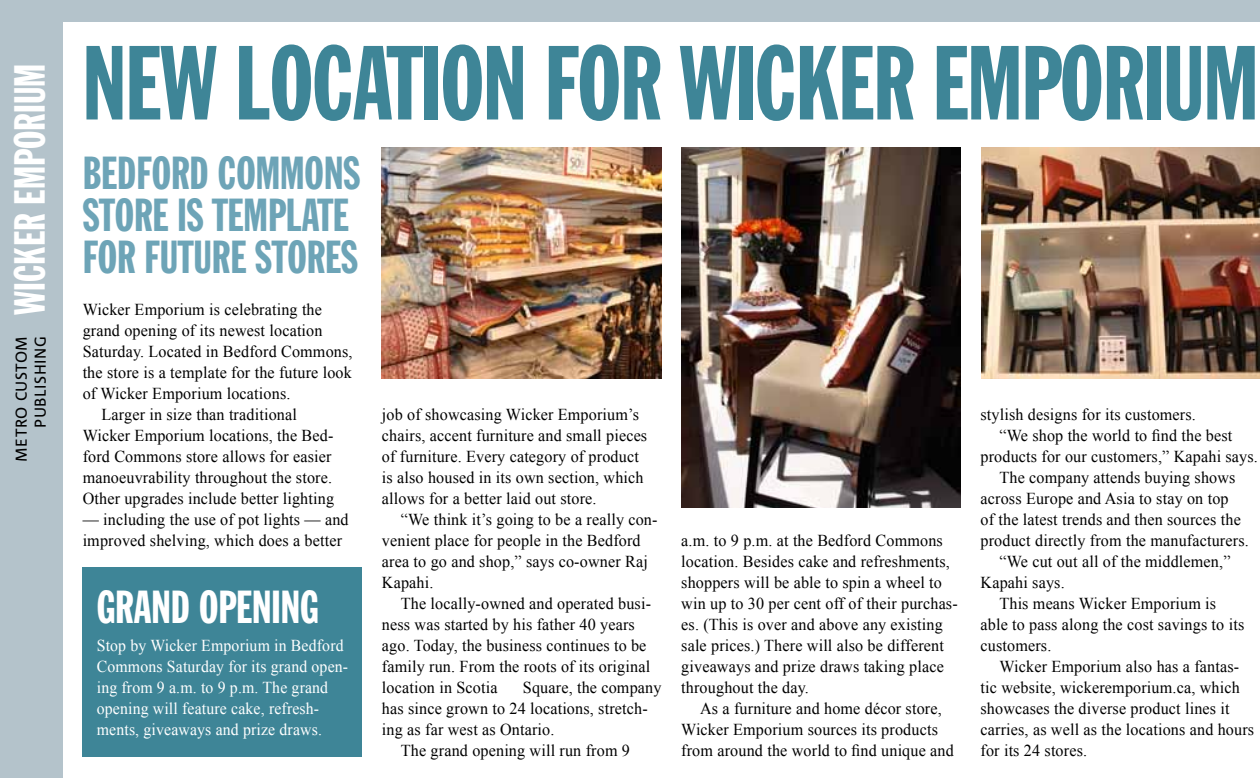
<style>
.page{position:relative;width:1260px;height:779px;background:#fff}
.page>*{position:absolute;margin:0;border:0;box-sizing:border-box;transform-origin:0 0}
.t1{font:103.25px "Franklin Gothic Extra Cond";letter-spacing:-.01em;color:#3e8597}
.t2{font:45.5px/42px "Franklin Gothic Extra Cond";color:#6da4b7}
.t3{font:45.5px "Franklin Gothic Extra Cond";color:#fff}
.t4{font:42.88px "Franklin Gothic Extra Cond";letter-spacing:.005em;color:#fff}
.t5{font:16.62px/21px "Times New Roman";letter-spacing:.01em;color:#000}
.t6{font:16.62px/21px "Times New Roman";letter-spacing:.01em;color:#fff;scale:.95 1}
.t7{font:15.75px/18.9px "Corpid OT";letter-spacing:.03em;color:#000;text-align:right}
</style>
<div class="page">
<div style="left:0;top:1px;width:63px;height:776px;background:#b4c3cb"></div>
<div style="left:0;top:0;width:1260px;height:21px;background:#b4c3cb"></div>
<img style="left:382px;top:147px;width:279px;height:231px">
<img style="left:681px;top:147px;width:280px;height:361px">
<img style="left:981px;top:147px;width:279px;height:231px">
<div style="left:83px;top:567px;width:279px;height:189px;background:#3e8597"></div>
<h3 class="t4" style="left:7px;top:315px;width:253px;rotate:-90deg">WICKER EMPORIUM</h3>
<p class="t7" style="left:12px;top:461px;width:127px;rotate:-90deg">metro custom publishing</p>
<h1 class="t1" style="left:83px;top:28px;width:1177px">NEW LOCATION FOR WICKER EMPORIUM</h1>
<h2 class="t2" style="left:83px;top:154px;width:279px">BEDFORD COMMONS<br>STORE IS TEMPLATE<br>FOR FUTURE STORES</h2>
<p class="t5" style="left:83px;top:299px;width:241px">Wicker Emporium is celebrating the</p>
<p class="t5" style="left:83px;top:320px;width:241px">grand opening of its newest location</p>
<p class="t5" style="left:83px;top:341px;width:271px">Saturday. Located in Bedford Commons,</p>
<p class="t5" style="left:83px;top:362px;width:271px">the store is a template for the future look</p>
<p class="t5" style="left:83px;top:383px;width:209px">of Wicker Emporium locations.</p>
<p class="t5" style="left:102px;top:404px;width:197px">Larger in size than traditional</p>
<p class="t5" style="left:83px;top:425px;width:252px">Wicker Emporium locations, the Bed-</p>
<p class="t5" style="left:83px;top:446px;width:250px">ford Commons store allows for easier</p>
<p class="t5" style="left:83px;top:467px;width:251px">manoeuvrability throughout the store.</p>
<p class="t5" style="left:83px;top:488px;width:253px">Other upgrades include better lighting</p>
<p class="t5" style="left:83px;top:509px;width:267px">— including the use of pot lights — and improved shelving, which does a better</p>
<h2 class="t3" style="left:97px;top:583px;width:203px">GRAND OPENING</h2>
<p class="t6" style="left:97px;top:635px;width:266px">Stop by Wicker Emporium in Bedford Commons Saturday for its grand open&shy;ing from 9 a.m. to 9 p.m. The grand opening will feature cake, refresh&shy;ments, giveaways and prize draws.</p>
<p class="t5" style="left:382px;top:404px;width:267px">job of showcasing Wicker Emporium’s chairs, accent furniture and small pieces of furniture. Every category of product is also housed in its own section, which allows for a better laid out store.</p>
<p class="t5" style="left:382px;top:509px;width:277px;text-indent:19px">“We think it’s going to be a really con&shy;venient place for people in the Bedford area to go and shop,” says co-owner Raj<br>Kapahi.</p>
<p class="t5" style="left:382px;top:593px;width:271px;text-indent:19px">The locally-owned and operated busi&shy;ness was started by his father 40 years ago. Today, the business continues to be family run. From the roots of its original location in Scotia</p>
<p class="t5" style="left:523px;top:677px;width:140px">Square, the company</p>
<p class="t5" style="left:382px;top:698px;width:267px">has since grown to 24 locations, stretch-</p>
<p class="t5" style="left:382px;top:719px;width:174px">ing as far west as Ontario.</p>
<p class="t5" style="left:401px;top:740px;width:231px">The grand opening will run from 9</p>
<p class="t5" style="left:681px;top:530px;width:278px">a.m. to 9 p.m. at the Bedford Commons location. Besides cake and refreshments, shoppers will be able to spin a wheel to win up to 30 per cent off of their purchas&shy;es. (This is over and above any existing sale prices.) There will also be different giveaways and prize draws taking place throughout the day.</p>
<p class="t5" style="left:681px;top:698px;width:274px;text-indent:19px">As a furniture and home décor store,<br>Wicker Emporium sources its products from around the world to find unique and</p>
<p class="t5" style="left:981px;top:404px;width:217px">stylish designs for its customers.</p>
<p class="t5" style="left:999px;top:425px;width:234px">“We shop the world to find the best</p>
<p class="t5" style="left:981px;top:446px;width:279px">products for our customers,” Kapahi says.</p>
<p class="t5" style="left:999px;top:467px;width:238px">The company attends buying shows</p>
<p class="t5" style="left:981px;top:488px;width:250px">across Europe and Asia to stay on top</p>
<p class="t5" style="left:981px;top:509px;width:262px">of the latest trends and then sources the</p>
<p class="t5" style="left:981px;top:530px;width:270px">product directly from the manufacturers.</p>
<p class="t5" style="left:999px;top:551px;width:233px">“We cut out all of the middlemen,”</p>
<p class="t5" style="left:981px;top:572px;width:86px">Kapahi says.</p>
<p class="t5" style="left:999px;top:593px;width:218px">This means Wicker Emporium is</p>
<p class="t5" style="left:981px;top:614px;width:265px">able to pass along the cost savings to its</p>
<p class="t5" style="left:981px;top:635px;width:72px">customers.</p>
<p class="t5" style="left:999px;top:656px;width:241px">Wicker Emporium also has a fantas-</p>
<p class="t5" style="left:981px;top:677px;width:261px">tic website, wickeremporium.ca, which</p>
<p class="t5" style="left:981px;top:698px;width:251px">showcases the diverse product lines it</p>
<p class="t5" style="left:981px;top:719px;width:275px">carries, as well as the locations and hours</p>
<p class="t5" style="left:981px;top:740px;width:108px">for its 24 stores.</p>
</div>
